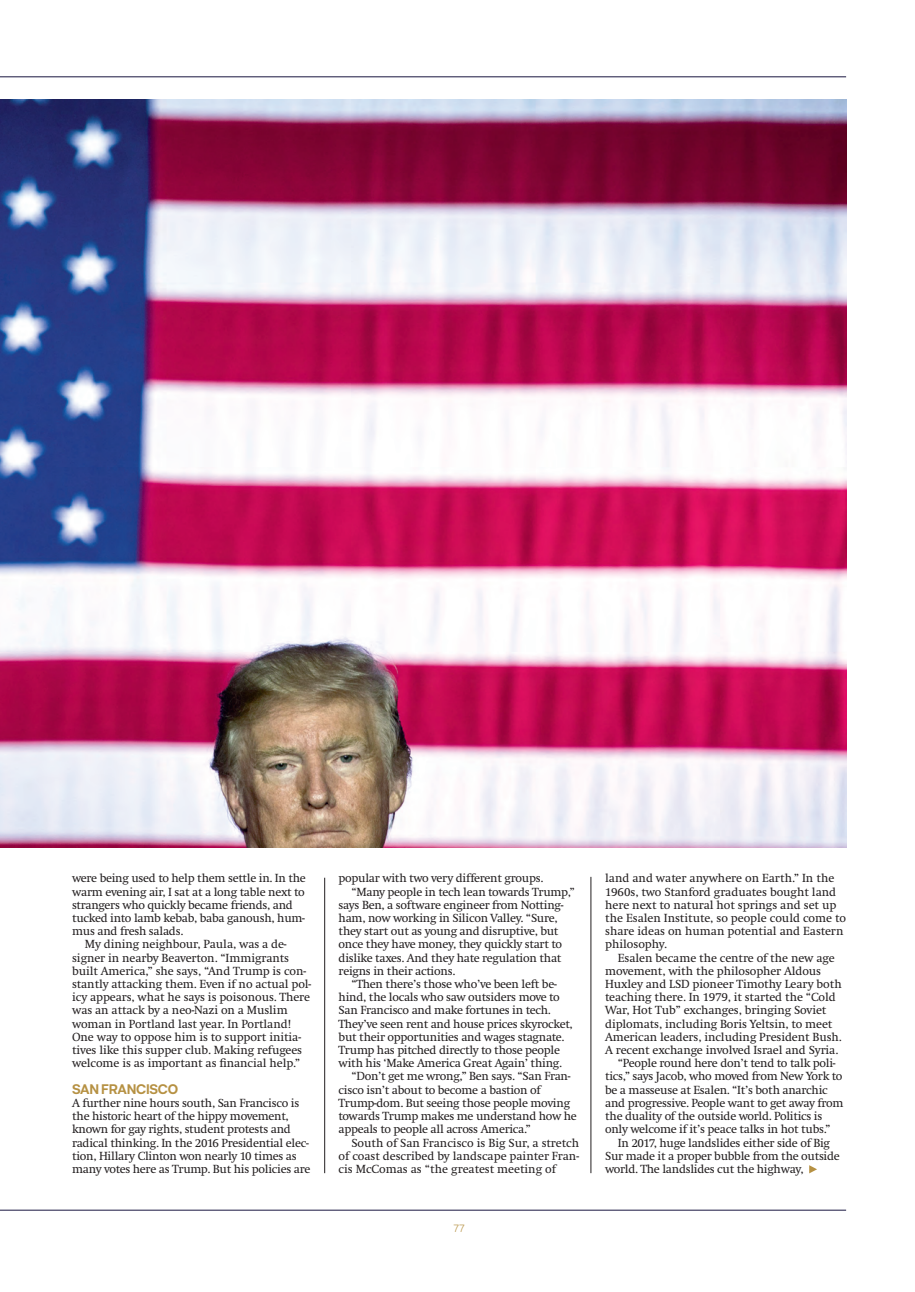
<style>
.page{position:relative;width:915px;height:1292px;background:#fff}
.page>*{position:absolute;margin:0;border:0;box-sizing:border-box;transform-origin:0 0}
.t1{font:700 13.5px "Neurial Grotesk";letter-spacing:-.02em;color:#b69143}
.t2{font:12px/13.2px "Swift LT Pro";letter-spacing:-.025em;color:#231f20}
.t3{font:12px "Swift LT Pro";letter-spacing:-.005em;color:#231f20}
.t4{font:300 10.5px "Neurial Grotesk";color:#b69143}
</style>
<div class="page">
<hr style="left:0;top:1210px;width:846px;height:1px;background:#191640">
<hr style="left:0;top:77px;width:846px;height:1px;background:#191640">
<img style="left:0;top:99px;width:846px;height:748px">
<hr style="left:324px;top:878px;width:1px;height:295px;background:#231f20">
<hr style="left:591px;top:877px;width:1px;height:296px;background:#231f20">
<svg style="left:809px;top:1165px;width:8px;height:8px"></svg>
<p class="t2" style="left:72px;top:873px;width:235px">were being used to help them settle in. In the</p>
<p class="t2" style="left:72px;top:886px;width:234px">warm evening air, I sat at a long table next to</p>
<p class="t2" style="left:72px;top:899px;width:222px">strangers who quickly became friends, and</p>
<p class="t2" style="left:72px;top:912px;width:234px">tucked into lamb kebab, baba ganoush, hum-</p>
<p class="t2" style="left:72px;top:926px;width:113px">mus and fresh salads.</p>
<p class="t2" style="left:85px;top:939px;width:203px">My dining neighbour, Paula, was a de-</p>
<p class="t2" style="left:72px;top:952px;width:219px">signer in nearby Beaverton. “Immigrants</p>
<p class="t2" style="left:72px;top:965px;width:235px">built America,” she says, “And Trump is con-</p>
<p class="t2" style="left:72px;top:978px;width:241px">stantly attacking them. Even if no actual pol-</p>
<p class="t2" style="left:72px;top:992px;width:239px">icy appears, what he says is poisonous. There</p>
<p class="t2" style="left:72px;top:1005px;width:217px">was an attack by a neo-Nazi on a Muslim</p>
<p class="t2" style="left:72px;top:1018px;width:220px">woman in Portland last year. In Portland!</p>
<p class="t2" style="left:72px;top:1031px;width:230px">One way to oppose him is to support initia-</p>
<p class="t2" style="left:72px;top:1044px;width:232px">tives like this supper club. Making refugees</p>
<p class="t2" style="left:72px;top:1058px;width:230px">welcome is as important as financial help.”</p>
<p class="t1" style="left:72px;top:1083px;width:108px">SAN FRANCISCO</p>
<p class="t2" style="left:72px;top:1097px;width:240px">A further nine hours south, San Francisco is the historic heart of the hippy movement, known for gay rights, student protests and radical thinking. In the 2016 Presidential elec&shy;tion, Hillary Clinton won nearly 10 times as many votes here as Trump. But his policies are</p>
<p class="t2" style="left:339px;top:873px;width:206px">popular with two very different groups.</p>
<p class="t2" style="left:351px;top:886px;width:225px">“Many people in tech lean towards Trump,”</p>
<p class="t2" style="left:339px;top:899px;width:226px">says Ben, a software engineer from Notting-</p>
<p class="t2" style="left:339px;top:912px;width:221px">ham, now working in Silicon Valley. “Sure,</p>
<p class="t2" style="left:339px;top:926px;width:221px">they start out as young and disruptive, but</p>
<p class="t2" style="left:339px;top:939px;width:225px">once they have money, they quickly start to</p>
<p class="t2" style="left:339px;top:952px;width:224px">dislike taxes. And they hate regulation that</p>
<p class="t2" style="left:339px;top:965px;width:118px">reigns in their actions.</p>
<p class="t2" style="left:351px;top:978px;width:207px">“Then there’s those who’ve been left be-</p>
<p class="t2" style="left:339px;top:992px;width:223px">hind, the locals who saw outsiders move to</p>
<p class="t2" style="left:339px;top:1005px;width:214px">San Francisco and make fortunes in tech.</p>
<p class="t2" style="left:339px;top:1018px;width:236px">They’ve seen rent and house prices skyrocket,</p>
<p class="t2" style="left:339px;top:1031px;width:227px">but their opportunities and wages stagnate.</p>
<p class="t2" style="left:339px;top:1044px;width:223px">Trump has pitched directly to those people</p>
<p class="t2" style="left:339px;top:1058px;width:225px">with his ‘Make America Great Again’ thing.</p>
<p class="t2" style="left:351px;top:1071px;width:221px">“Don’t get me wrong,” Ben says. “San Fran-</p>
<p class="t2" style="left:339px;top:1084px;width:204px">cisco isn’t about to become a bastion of</p>
<p class="t2" style="left:339px;top:1097px;width:233px">Trump-dom. But seeing those people moving</p>
<p class="t2" style="left:339px;top:1110px;width:240px">towards Trump makes me understand how he</p>
<p class="t2" style="left:339px;top:1124px;width:194px">appeals to people all across America.”</p>
<p class="t3" style="left:351px;top:1138px;width:229px">South of San Francisco is Big Sur, a stretch</p>
<p class="t3" style="left:339px;top:1151px;width:242px">of coast described by landscape painter Fran-</p>
<p class="t3" style="left:339px;top:1164px;width:219px">cis McComas as “the greatest meeting of</p>
<p class="t4" style="left:454px;top:1224px;width:12px">77</p>
<p class="t3" style="left:605px;top:874px;width:231px">land and water anywhere on Earth.” In the</p>
<p class="t3" style="left:605px;top:887px;width:233px">1960s, two Stanford graduates bought land</p>
<p class="t3" style="left:605px;top:900px;width:233px">here next to natural hot springs and set up</p>
<p class="t3" style="left:605px;top:914px;width:242px">the Esalen Institute, so people could come to</p>
<p class="t3" style="left:605px;top:927px;width:240px">share ideas on human potential and Eastern</p>
<p class="t3" style="left:605px;top:940px;width:63px">philosophy.</p>
<p class="t2" style="left:618px;top:952px;width:218px">Esalen became the centre of the new age</p>
<p class="t2" style="left:605px;top:965px;width:218px">movement, with the philosopher Aldous</p>
<p class="t2" style="left:605px;top:978px;width:238px">Huxley and LSD pioneer Timothy Leary both</p>
<p class="t2" style="left:605px;top:992px;width:232px">teaching there. In 1979, it started the “Cold</p>
<p class="t2" style="left:605px;top:1005px;width:223px">War, Hot Tub” exchanges, bringing Soviet</p>
<p class="t2" style="left:605px;top:1018px;width:229px">diplomats, including Boris Yeltsin, to meet</p>
<p class="t2" style="left:605px;top:1031px;width:238px">American leaders, including President Bush.</p>
<p class="t2" style="left:605px;top:1044px;width:235px">A recent exchange involved Israel and Syria.</p>
<p class="t2" style="left:618px;top:1058px;width:219px">“People round here don’t tend to talk poli-</p>
<p class="t2" style="left:605px;top:1071px;width:239px">tics,” says Jacob, who moved from New York to</p>
<p class="t2" style="left:605px;top:1084px;width:224px">be a masseuse at Esalen. “It’s both anarchic</p>
<p class="t2" style="left:605px;top:1097px;width:240px">and progressive. People want to get away from</p>
<p class="t2" style="left:605px;top:1110px;width:219px">the duality of the outside world. Politics is</p>
<p class="t2" style="left:605px;top:1124px;width:227px">only welcome if it’s peace talks in hot tubs.”</p>
<p class="t2" style="left:618px;top:1137px;width:214px">In 2017, huge landslides either side of Big</p>
<p class="t2" style="left:605px;top:1150px;width:236px">Sur made it a proper bubble from the outside</p>
<p class="t2" style="left:605px;top:1163px;width:200px">world. The landslides cut the highway,</p>
</div>
